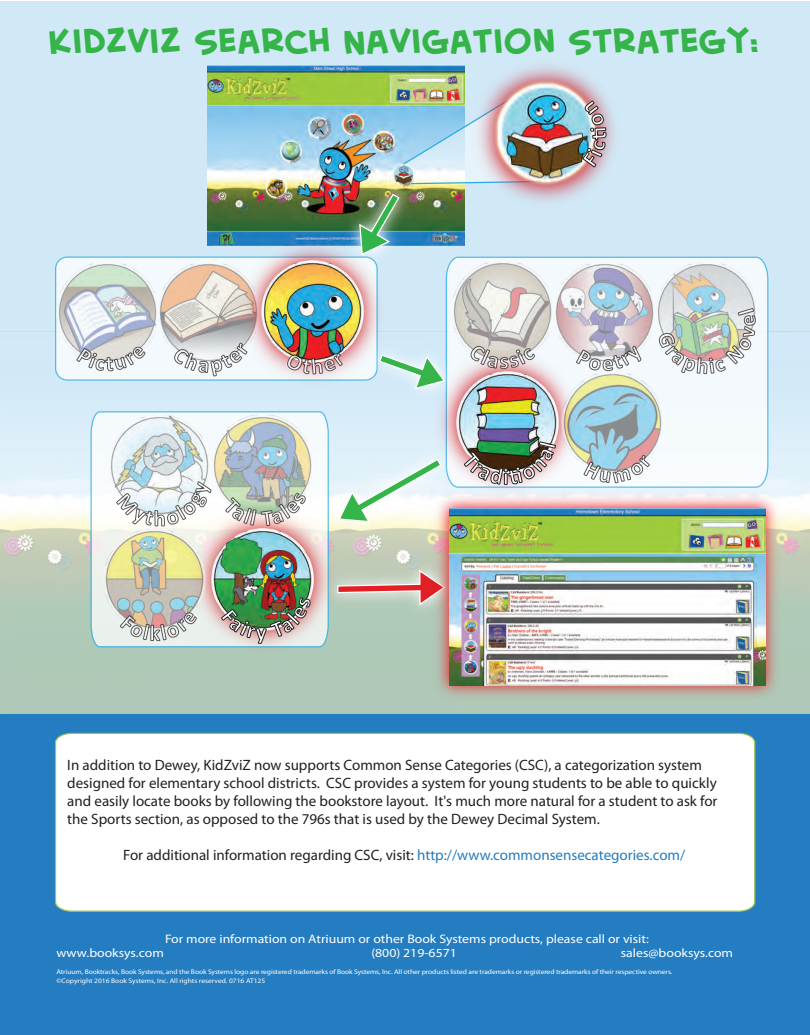
<style>
.page{position:relative;width:810px;height:1035px;background:#fff}
.page>*{position:absolute;margin:0;border:0;box-sizing:border-box;transform-origin:0 0}
.t1{font:33.75px "Creative Block BB Bold";color:#35b44a}
.t2{font:700 23.5px "Calibri";color:#fff;scale:.96 1}
.t3{font:15px/18px "Myriad Pro";color:#231f20}
.t4{font:12.38px "Myriad Pro";color:#fff;scale:1.11 1}
.t5{font:6.75px/8.8px "Myriad Pro";letter-spacing:-.01em;color:#fff;scale:1.11 1}
.s1{color:#247cc1}
</style>
<div class="page">
<img style="left:0;top:332px;width:810px;height:382px">
<div style="left:0;top:1px;width:810px;height:331px;background:#d1e9f7"></div>
<div style="left:0;top:714px;width:810px;height:321px;background:#247cc1"></div>
<div style="left:54px;top:732px;width:702px;height:180px;background:#fff"></div>
<img style="left:207px;top:66px;width:257px;height:180px">
<img style="left:402px;top:84px;width:64px;height:101px">
<img style="left:466px;top:66px;width:149px;height:136px">
<img style="left:493px;top:80px;width:106px;height:106px">
<img style="left:339px;top:174px;width:80px;height:72px">
<svg style="left:358px;top:193px;width:42px;height:53px;background:#6a986c"></svg>
<div style="left:56px;top:257px;width:321px;height:123px;background:#f3f9fc;border-radius:12px"></div>
<img style="left:56px;top:260px;width:101px;height:104px">
<svg style="left:446px;top:257px;width:322px;height:231px"></svg>
<img style="left:555px;top:260px;width:99px;height:104px">
<svg style="left:91px;top:411px;width:238px;height:236px"></svg>
<img style="left:210px;top:413px;width:104px;height:89px">
<img style="left:429px;top:344px;width:157px;height:144px">
<img style="left:455px;top:370px;width:209px;height:104px">
<img style="left:159px;top:263px;width:76px;height:84px">
<img style="left:451px;top:259px;width:104px;height:104px">
<img style="left:185px;top:502px;width:158px;height:157px">
<img style="left:211px;top:528px;width:104px;height:104px">
<img style="left:102px;top:528px;width:104px;height:104px">
<img style="left:654px;top:260px;width:104px;height:104px">
<img style="left:108px;top:414px;width:104px;height:104px">
<img style="left:235px;top:234px;width:158px;height:157px">
<img style="left:359px;top:335px;width:107px;height:75px">
<svg style="left:378px;top:354px;width:68px;height:36px;background:#b5e0cf"></svg>
<img style="left:319px;top:439px;width:143px;height:104px">
<svg style="left:337px;top:458px;width:105px;height:65px"></svg>
<img style="left:318px;top:550px;width:111px;height:76px">
<svg style="left:337px;top:569px;width:92px;height:38px;background:#cdb4a9"></svg>
<img style="left:429px;top:488px;width:357px;height:218px">
<img style="left:449px;top:508px;width:317px;height:178px">
<img style="left:582px;top:85px;width:25px;height:83px">
<svg style="left:76px;top:346px;width:70px;height:26px"></svg>
<svg style="left:174px;top:342px;width:75px;height:41px"></svg>
<img style="left:286px;top:339px;width:59px;height:46px">
<img style="left:462px;top:441px;width:94px;height:52px">
<svg style="left:583px;top:454px;width:69px;height:39px"></svg>
<img style="left:220px;top:597px;width:91px;height:50px">
<svg style="left:223px;top:492px;width:84px;height:41px"></svg>
<svg style="left:116px;top:481px;width:96px;height:54px"></svg>
<svg style="left:119px;top:542px;width:78px;height:107px;background:#c5c9b1"></svg>
<svg style="left:575px;top:345px;width:67px;height:27px"></svg>
<svg style="left:469px;top:344px;width:67px;height:33px;background:#c8b8b7"></svg>
<img style="left:657px;top:305px;width:100px;height:76px">
<h1 class="t1" style="left:49px;top:24px;width:712px">KIDZVIZ SEARCH NAVIGATION STRATEGY:</h1>
<h2 class="t2" style="left:503px;top:460px;width:7px">i</h2>
<p class="t3" style="left:67px;top:756px;width:652px">In addition to Dewey, KidZviZ now supports Common Sense Categories (CSC), a categorization system designed for elementary school districts. CSC provides a system for young students to be able to quickly and easily locate books by following the bookstore layout. It's much more natural for a student to ask for the Sports section, as opposed to the 796s that is used by the Dewey Decimal System.</p>
<p class="t3" style="left:123px;top:846px;width:564px">For additional information regarding CSC, visit: <span class="s1">http://www.commonsensecategories.com/</span></p>
<p class="t4" style="left:165px;top:931px;width:437px">For more information on Atriuum or other Book Systems products, please call or visit:</p>
<p class="t4" style="left:56px;top:945px;width:98px">www.booksys.com</p>
<p class="t4" style="left:371px;top:945px;width:79px">(800) 219-6571</p>
<p class="t4" style="left:621px;top:945px;width:103px">sales@booksys.com</p>
<p class="t5" style="left:56px;top:968px;width:556px">Atriuum, Booktracks, Book Systems, and the Book Systems logo are registered trademarks of Book Systems, Inc. All other products listed are trademarks or registered trademarks of their respective owners. ©Copyright 2016 Book Systems, Inc. All rights reserved. 0716 AT125</p>
</div>
